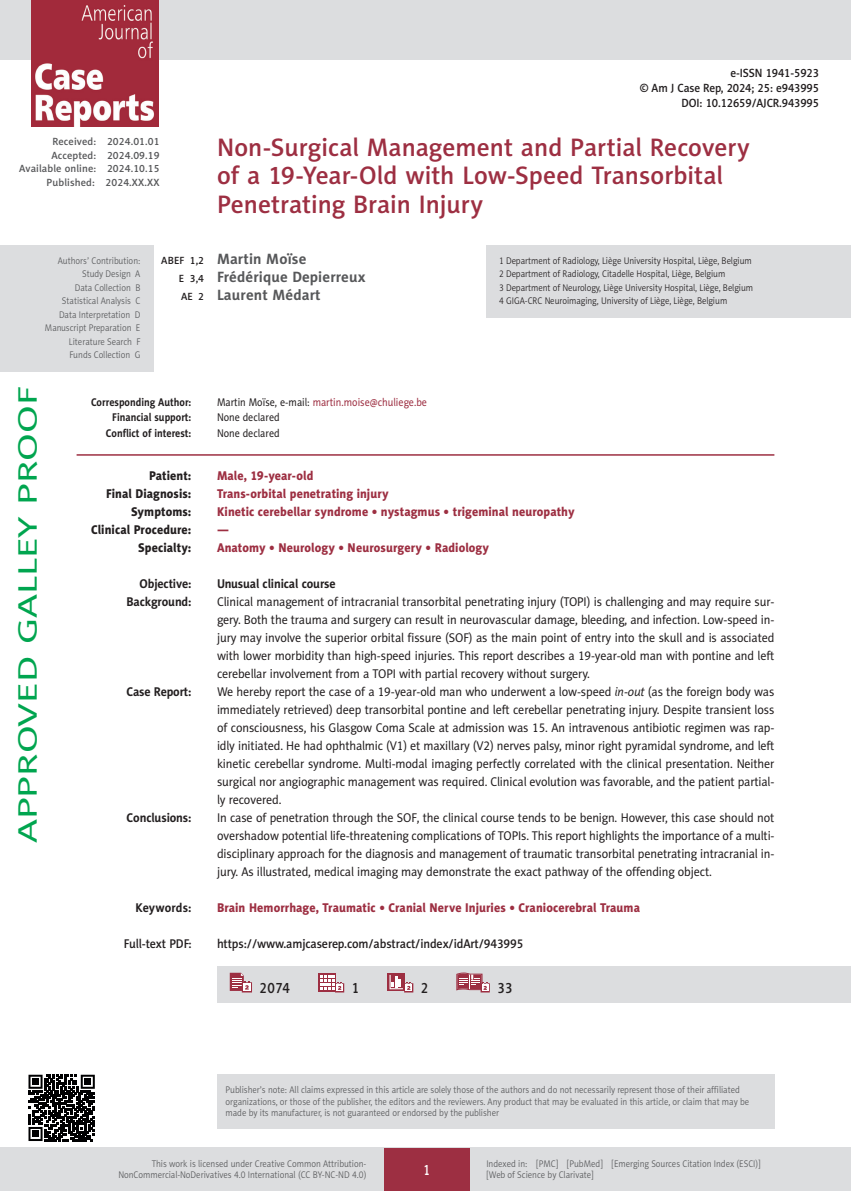
<style>
.page{position:relative;width:851px;height:1191px;background:#fff}
.page>*{position:absolute;margin:0;border:0;box-sizing:border-box;transform-origin:0 0}
.t1{font:27px "Naomi Sans EFN";color:#00a54f;scale:1.5 1}
.AJCR_Tytul{font:25.5px/28.5px "Naomi Sans EFN Medium";color:#9d2f42}
.AJCR_Autorzy{font:700 15px "Naomi Sans EFN";letter-spacing:.01em;color:#57585a}
.AJCR_dane{font:15px "Naomi Sans EFN Medium";letter-spacing:.03em;color:#231f20;scale:.9 1}
.t2{font:15px "Naomi Sans EFN Medium";color:#fff;scale:.8 1}
.AJCR_Summary_body{font:12.75px/18px "Naomi Sans EFN";letter-spacing:-.01em;color:#231f20;text-align:justify;scale:.95 1}
.AJCR_keywords{font:12.75px "Naomi Sans EFN Heavy";letter-spacing:.005em;color:#9d2f42;scale:.95 1}
.AJCR_full_text_pdf{font:12.75px "Naomi Sans EFN Medium";letter-spacing:-.01em;color:#231f20;scale:.95 1}
.AJCR_Summary_body-2{font:700 12.75px "Naomi Sans EFN";letter-spacing:-.01em;color:#231f20;scale:.95 1}
.AJCR_keywords-2{font:12.75px "Naomi Sans EFN Heavy";letter-spacing:.005em;color:#231f20;scale:.95 1}
.AJCR_keywords-3{font:700 12.75px "Naomi Sans EFN";letter-spacing:.005em;color:#231f20;scale:.95 1}
.AJCR_full_text_pdf-2{font:12px "Naomi Sans EFN Medium";letter-spacing:-.01em;color:#231f20;scale:.95 1}
.AJCR_Adres{font:700 11.25px "Naomi Sans EFN";color:#231f20;scale:.9 1}
.AJCR_Adres-2{font:11.25px "Naomi Sans EFN";color:#9d2f42;scale:.9 1}
.AJCR_Adres-3{font:11.25px "Naomi Sans EFN";color:#231f20;scale:.9 1}
.t3{font:10.5px "Naomi Sans EFN Medium";letter-spacing:.01em;color:#57585a}
.AJCR_pagina_indeksy{font:9.75px/11.2px "Naomi Sans EFN Light";color:#57585a;scale:.9 1}
.AJCR_Afiliacja{font:9.75px "Naomi Sans EFN Light";color:#231f20;scale:.9 1}
.s1{font-family:"Naomi Sans EFN Medium";font-weight:400;font-size:10.5px;color:#231f20}
.s2{color:#231f20}
.s3{font-style:italic}
</style>
<div class="page">
<div style="left:217px;top:966px;width:633px;height:36px;background:#dcdddf"></div>
<svg style="left:230px;top:972px;width:22px;height:20px"></svg>
<div style="left:318px;top:973px;width:17px;height:18px;background:#9d2f42"></div>
<svg style="left:320px;top:974px;width:24px;height:18px"></svg>
<div style="left:387px;top:973px;width:18px;height:18px;background:#9d2f42"></div>
<svg style="left:389px;top:975px;width:24px;height:17px"></svg>
<svg style="left:456px;top:972px;width:33px;height:20px"></svg>
<hr style="left:77px;top:454px;width:697px;height:2px;background:#9d2f42">
<div style="left:0;top:246px;width:153px;height:126px;background:#dcdddf"></div>
<div style="left:486px;top:246px;width:364px;height:72px;background:#dcdddf"></div>
<svg style="left:28px;top:1074px;width:67px;height:67px"></svg>
<div style="left:217px;top:1074px;width:557px;height:54px;background:#dcdddf"></div>
<div style="left:0;top:0;width:850px;height:60px;background:#dcdddf"></div>
<img style="left:32px;top:0;width:127px;height:127px">
<div style="left:0;top:1148px;width:850px;height:43px;background:#dcdddf"></div>
<div style="left:384px;top:1147px;width:85px;height:43px;background:#9d2f42"></div>
<p class="AJCR_full_text_pdf-2" style="left:730px;top:66px;width:95px">e-ISSN 1941-5923</p>
<p class="AJCR_full_text_pdf-2" style="left:639px;top:81px;width:190px">© Am J Case Rep, 2024; 25: e943995</p>
<p class="AJCR_full_text_pdf-2" style="left:681px;top:96px;width:146px">DOI: 10.12659/AJCR.943995</p>
<p class="AJCR_Tytul" style="left:217px;top:133px;width:534px">Non-Surgical Management and Partial Recovery of a 19-Year-Old with Low-Speed Transorbital<br>Penetrating Brain Injury</p>
<p class="AJCR_Autorzy" style="left:161px;top:250px;width:146px"><span class="s1">ABEF 1,2</span> Martin Moïse</p>
<p class="AJCR_Autorzy" style="left:179px;top:268px;width:188px"><span class="s1">E 3,4</span> Frédérique Depierreux</p>
<p class="AJCR_Autorzy" style="left:181px;top:286px;width:141px"><span class="s1">AE 2</span> Laurent Médart</p>
<p class="t3" style="left:52px;top:136px;width:109px">Received: 2024.01.01</p>
<p class="t3" style="left:51px;top:149px;width:110px">Accepted: 2024.09.19</p>
<p class="t3" style="left:19px;top:163px;width:142px">Available online: 2024.10.15</p>
<p class="t3" style="left:47px;top:176px;width:114px">Published: 2024.XX.XX</p>
<p class="AJCR_pagina_indeksy" style="left:58px;top:255px;width:93px">Authors’ Contribution:</p>
<p class="AJCR_pagina_indeksy" style="left:82px;top:268px;width:66px">Study Design A</p>
<p class="AJCR_pagina_indeksy" style="left:75px;top:282px;width:74px">Data Collection B</p>
<p class="AJCR_pagina_indeksy" style="left:62px;top:295px;width:89px">Statistical Analysis C</p>
<p class="AJCR_pagina_indeksy" style="left:59px;top:309px;width:92px">Data Interpretation D</p>
<p class="AJCR_pagina_indeksy" style="left:45px;top:322px;width:107px">Manuscript Preparation E</p>
<p class="AJCR_pagina_indeksy" style="left:69px;top:336px;width:81px">Literature Search F</p>
<p class="AJCR_pagina_indeksy" style="left:69px;top:349px;width:80px">Funds Collection G</p>
<p class="AJCR_Afiliacja" style="left:499px;top:255px;width:282px">1 Department of Radiology, Liège University Hospital, Liège, Belgium</p>
<p class="AJCR_Afiliacja" style="left:499px;top:268px;width:253px">2 Department of Radiology, Citadelle Hospital, Liège, Belgium</p>
<p class="AJCR_Afiliacja" style="left:499px;top:282px;width:284px">3 Department of Neurology, Liège University Hospital, Liège, Belgium</p>
<p class="AJCR_Afiliacja" style="left:499px;top:295px;width:255px">4 GIGA-CRC Neuroimaging, University of Liège, Liège, Belgium</p>
<h1 class="t1" style="left:12px;top:843px;width:306px;rotate:-90deg">APPROVED GALLEY PROOF</h1>
<p class="AJCR_Adres" style="left:91px;top:395px;width:113px">Corresponding Author:</p>
<p class="AJCR_Adres-2" style="left:217px;top:395px;width:235px"><span class="s2">Martin Moïse, e-mail:</span> martin.moise@chuliege.be</p>
<p class="AJCR_Adres" style="left:112px;top:411px;width:89px">Financial support:</p>
<p class="AJCR_Adres-3" style="left:217px;top:411px;width:71px">None declared</p>
<p class="AJCR_Adres" style="left:106px;top:427px;width:97px">Conflict of interest:</p>
<p class="AJCR_Adres-3" style="left:217px;top:427px;width:71px">None declared</p>
<p class="AJCR_keywords-2" style="left:149px;top:468px;width:46px">Patient:</p>
<p class="AJCR_keywords" style="left:217px;top:468px;width:103px">Male, 19-year-old</p>
<p class="AJCR_keywords-2" style="left:106px;top:486px;width:91px">Final Diagnosis:</p>
<p class="AJCR_keywords" style="left:217px;top:486px;width:182px">Trans-orbital penetrating injury</p>
<p class="AJCR_keywords-2" style="left:131px;top:504px;width:65px">Symptoms:</p>
<p class="AJCR_keywords" style="left:217px;top:504px;width:378px">Kinetic cerebellar syndrome • nystagmus • trigeminal neuropathy</p>
<p class="AJCR_keywords-2" style="left:91px;top:522px;width:107px">Clinical Procedure:</p>
<p class="AJCR_keywords" style="left:217px;top:522px;width:14px">—</p>
<p class="AJCR_keywords-2" style="left:138px;top:540px;width:58px">Specialty:</p>
<p class="AJCR_keywords" style="left:217px;top:540px;width:288px">Anatomy • Neurology • Neurosurgery • Radiology</p>
<p class="AJCR_Summary_body-2" style="left:139px;top:576px;width:56px">Objective:</p>
<p class="AJCR_Summary_body-2" style="left:217px;top:576px;width:126px">Unusual clinical course</p>
<p class="AJCR_Summary_body-2" style="left:126px;top:594px;width:70px">Background:</p>
<p class="AJCR_Summary_body" style="left:217px;top:593px;width:588px">Clinical management of intracranial transorbital penetrating injury (TOPI) is challenging and may require sur&shy;gery. Both the trauma and surgery can result in neurovascular damage, bleeding, and infection. Low-speed in&shy;jury may involve the superior orbital fissure (SOF) as the main point of entry into the skull and is associated with lower morbidity than high-speed injuries. This report describes a 19-year-old man with pontine and left cerebellar involvement from a TOPI with partial recovery without surgery.</p>
<p class="AJCR_Summary_body-2" style="left:126px;top:684px;width:70px">Case Report:</p>
<p class="AJCR_Summary_body" style="left:217px;top:683px;width:588px">We hereby report the case of a 19-year-old man who underwent a low-speed <span class="s3">in-out</span> (as the foreign body was immediately retrieved) deep transorbital pontine and left cerebellar penetrating injury. Despite transient loss of consciousness, his Glasgow Coma Scale at admission was 15. An intravenous antibiotic regimen was rap&shy;idly initiated. He had ophthalmic (V1) et maxillary (V2) nerves palsy, minor right pyramidal syndrome, and left kinetic cerebellar syndrome. Multi-modal imaging perfectly correlated with the clinical presentation. Neither surgical nor angiographic management was required. Clinical evolution was favorable, and the patient partial&shy;ly recovered.</p>
<p class="AJCR_Summary_body-2" style="left:127px;top:810px;width:70px">Conclusions:</p>
<p class="AJCR_Summary_body" style="left:217px;top:809px;width:588px">In case of penetration through the SOF, the clinical course tends to be benign. However, this case should not overshadow potential life-threatening complications of TOPIs. This report highlights the importance of a multi&shy;disciplinary approach for the diagnosis and management of traumatic transorbital penetrating intracranial in&shy;jury. As illustrated, medical imaging may demonstrate the exact pathway of the offending object.</p>
<p class="AJCR_keywords-3" style="left:135px;top:900px;width:60px">Keywords:</p>
<p class="AJCR_keywords" style="left:217px;top:900px;width:447px">Brain Hemorrhage, Traumatic • Cranial Nerve Injuries • Craniocerebral Trauma</p>
<p class="AJCR_full_text_pdf" style="left:124px;top:936px;width:73px">Full-text PDF:</p>
<p class="AJCR_full_text_pdf" style="left:217px;top:936px;width:324px">https://www.amjcaserep.com/abstract/index/idArt/943995</p>
<p class="AJCR_dane" style="left:259px;top:978px;width:35px">2074</p>
<p class="AJCR_dane" style="left:352px;top:978px;width:10px">1</p>
<p class="AJCR_dane" style="left:421px;top:978px;width:10px">2</p>
<p class="AJCR_dane" style="left:497px;top:978px;width:19px">33</p>
<p class="AJCR_pagina_indeksy" style="left:225px;top:1084px;width:583px">Publisher’s note: All claims expressed in this article are solely those of the authors and do not necessarily represent those of their affiliated organizations, or those of the publisher, the editors and the reviewers. Any product that may be evaluated in this article, or claim that may be made by its manufacturer, is not guaranteed or endorsed by the publisher</p>
<p class="AJCR_pagina_indeksy" style="left:118px;top:1158px;width:277px;text-align:right">This work is licensed under Creative Common Attribution-<br>NonCommercial-NoDerivatives 4.0 International (CC BY-NC-ND 4.0)</p>
<p class="t2" style="left:423px;top:1160px;width:10px">1</p>
<p class="AJCR_pagina_indeksy" style="left:486px;top:1158px;width:306px">Indexed in: [PMC] [PubMed] [Emerging Sources Citation Index (ESCI)] [Web of Science by Clarivate]</p>
</div>
